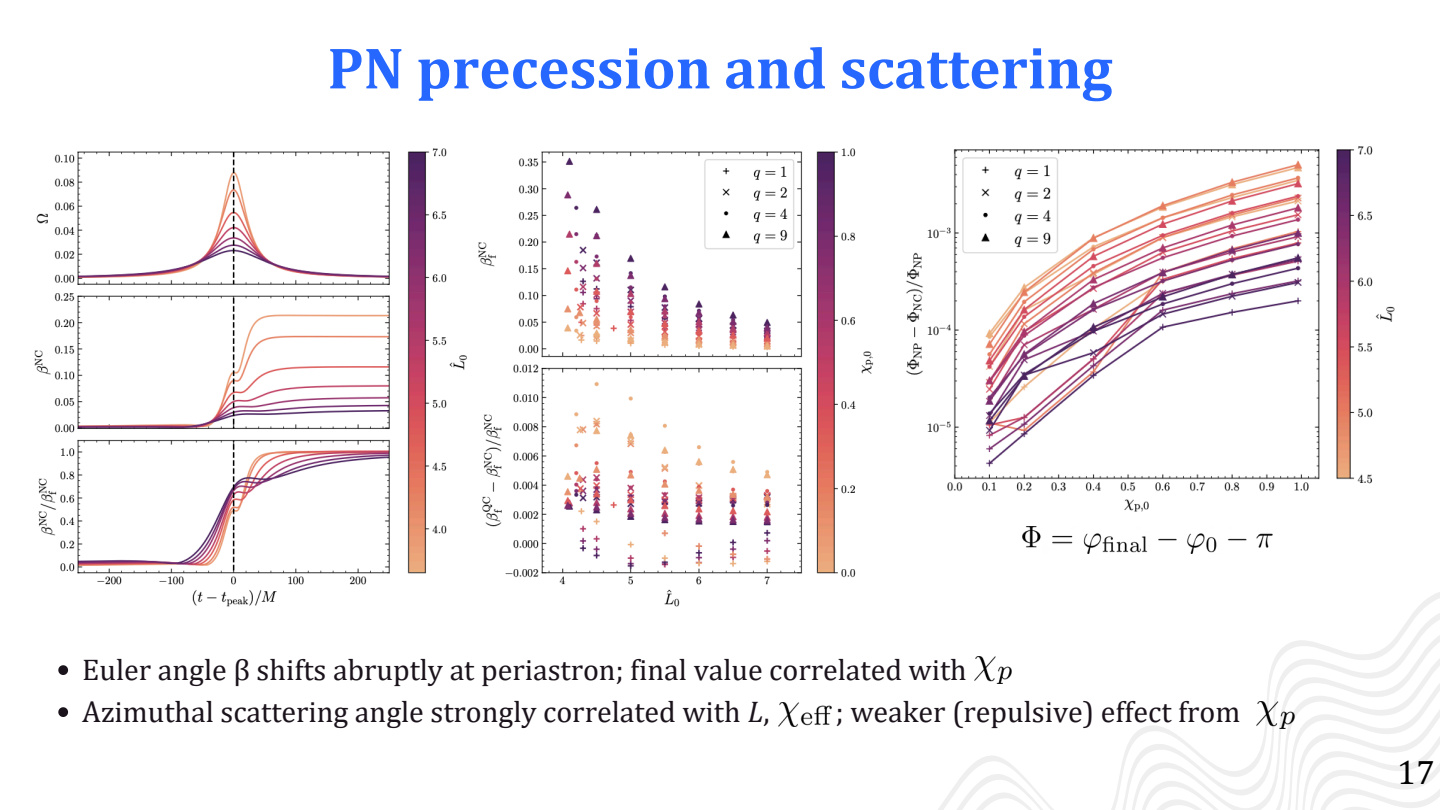
<style>
.page{position:relative;width:1440px;height:810px;background:#fff}
.page>*{position:absolute;margin:0;border:0;box-sizing:border-box;transform-origin:0 0}
.t1{font:700 59px "Cambria";color:#2667ff}
.t2{font:34px "Cambria";color:#000}
.t3{font:30px "Cambria";color:#1b131b}
.s1{font-style:italic}
</style>
<div class="page">
<svg style="left:938px;top:592px;width:502px;height:218px"></svg>
<img style="left:34px;top:148px;width:840px;height:459px">
<img style="left:906px;top:147px;width:489px;height:365px">
<img style="left:1023px;top:527px;width:250px;height:27px">
<svg style="left:58px;top:665px;width:10px;height:10px"></svg>
<svg style="left:58px;top:707px;width:10px;height:10px"></svg>
<img style="left:778px;top:703px;width:54px;height:23px">
<img style="left:1257px;top:702px;width:37px;height:27px">
<img style="left:974px;top:657px;width:38px;height:27px">
<p class="t1" style="left:327px;top:32px;width:787px">PN precession and scattering</p>
<p class="t3" style="left:82px;top:651px;width:886px">Euler angle β shifts abruptly at periastron; final value correlated with</p>
<p class="t3" style="left:82px;top:693px;width:689px">Azimuthal scattering angle strongly correlated with <span class="s1">L</span>,</p>
<p class="t3" style="left:836px;top:693px;width:406px">; weaker (repulsive) effect from</p>
<p class="t2" style="left:1397px;top:752px;width:39px">17</p>
</div>
